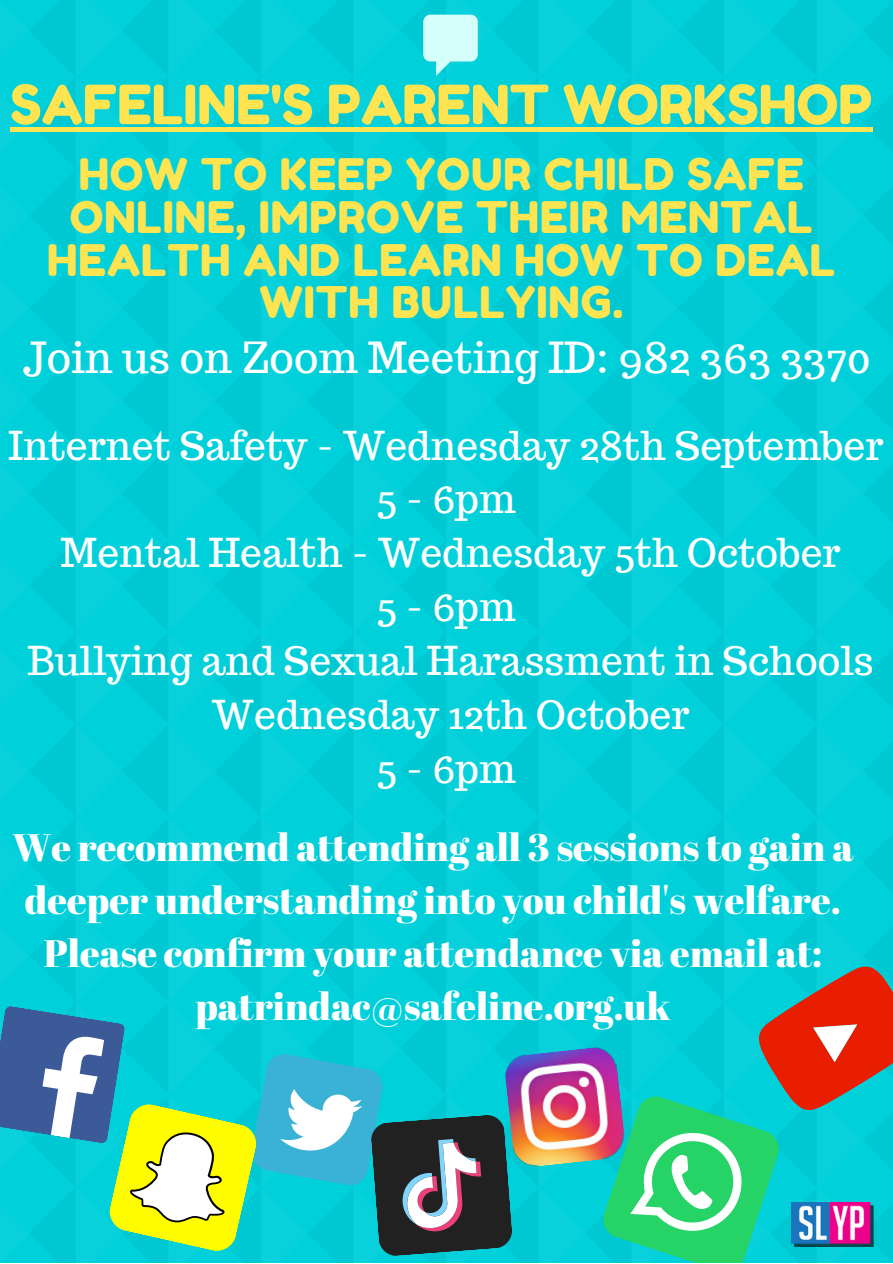
<style>
.page{position:relative;width:893px;height:1264px;background:#fff}
.page>*{position:absolute;margin:0;border:0;box-sizing:border-box;transform-origin:0 0}
.t1{font:54px "Fredoka One";color:#ffe452}
.t2{font:43.5px/42.8px "Fredoka One";letter-spacing:.02em;color:#ffe452;text-align:center}
.t3{font:41.85px "Trocchi";color:#fff}
.t4{font:39px/54px "Trocchi";color:#fff;text-align:center}
.t5{font:38.25px/52.8px "Abril Fatface";color:#fff;text-align:center}
</style>
<div class="page">
<img style="left:0;top:0;width:892px;height:1262px">
<img style="left:513px;top:1045px;width:85px;height:123px">
<svg style="left:0;top:1005px;width:513px;height:252px;background:#3eb4ad"></svg>
<svg style="left:598px;top:957px;width:294px;height:305px;background:#3bb5a2"></svg>
<img style="left:791px;top:1202px;width:82px;height:44px">
<svg style="left:423px;top:15px;width:54px;height:61px;background:#a5f4f2"></svg>
<hr style="left:10px;top:128px;width:862px;height:4px;background:#ffe452">
<h1 class="t1" style="left:10px;top:72px;width:863px">SAFELINE'S PARENT WORKSHOP</h1>
<p class="t2" style="left:47px;top:153px;width:789px">HOW TO KEEP YOUR CHILD SAFE<br>ONLINE, IMPROVE THEIR MENTAL<br>HEALTH AND LEARN HOW TO DEAL<br>WITH BULLYING.</p>
<p class="t3" style="left:23px;top:331px;width:848px">Join us on Zoom Meeting ID: 982 363 3370</p>
<p class="t4" style="left:8px;top:418px;width:876px">Internet Safety - Wednesday 28th September<br>5 - 6pm<br>Mental Health - Wednesday 5th October<br>5 - 6pm<br>Bullying and Sexual Harassment in Schools<br>Wednesday 12th October<br>5 - 6pm</p>
<p class="t5" style="left:13px;top:820px;width:842px">We recommend attending all 3 sessions to gain a deeper understanding into you child's welfare.<br>Please confirm your attendance via email at: patrindac@safeline.org.uk</p>
</div>
